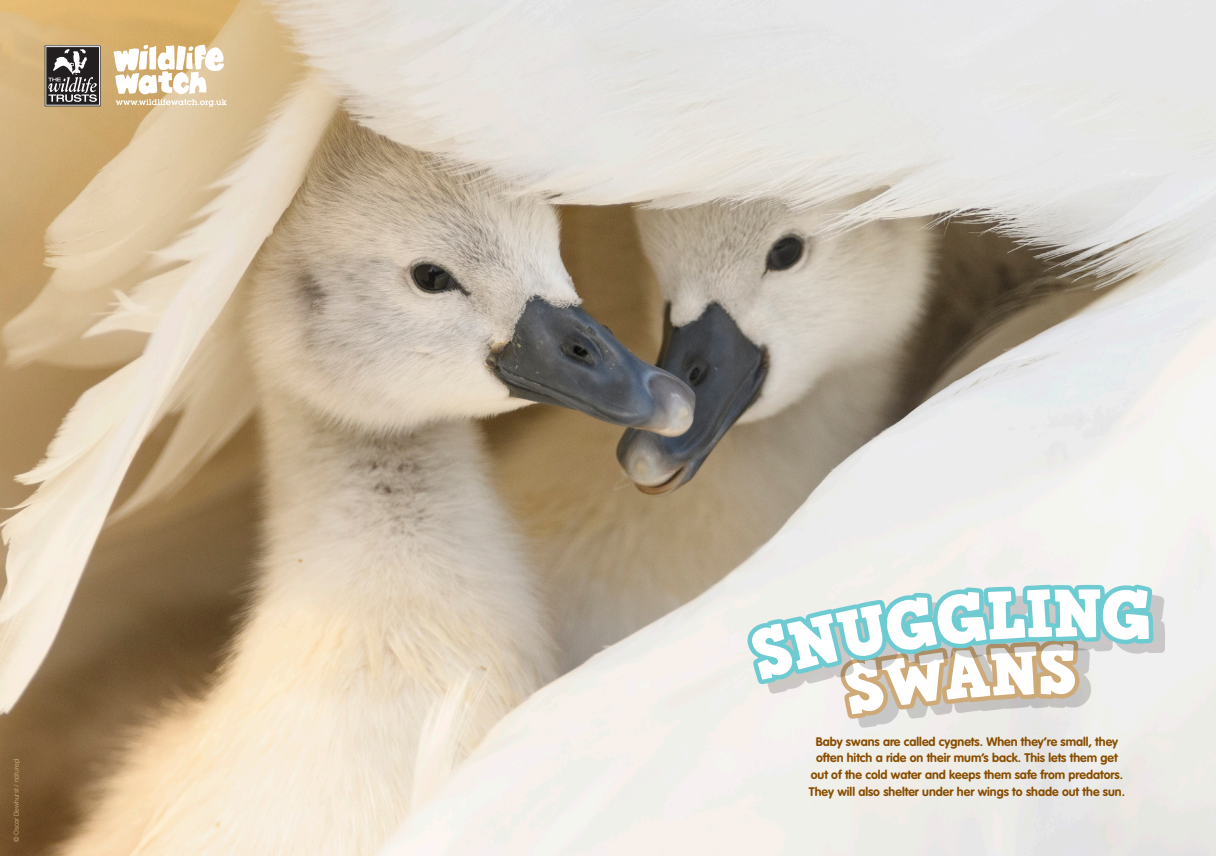
<style>
.page{position:relative;width:1216px;height:856px;background:#fff}
.page>*{position:absolute;margin:0;border:0;box-sizing:border-box;transform-origin:0 0}
.t1{font:67.02px "HVD Comic Serif Pro";color:#fff}
.t2{font:700 12.25px/16.6px "VAG Rounded";color:#884d00;text-align:center}
.t3{font:100 7px "VAG Rounded";color:#ceaa78}
</style>
<div class="page">
<img style="left:0;top:0;width:1215px;height:856px">
<svg style="left:113px;top:45px;width:113px;height:62px"></svg>
<svg style="left:45px;top:45px;width:56px;height:61px;background:#636061"></svg>
<div style="left:759px;top:594px;width:405px;height:99px;background:#231f20;opacity:.2"></div>
<svg style="left:743px;top:256px;width:411px;height:600px;background:#cccec7"></svg>
<p class="t3" style="left:12px;top:842px;width:86px;rotate:-90deg">© Oscar Dewhurst / naturepl</p>
<h1 class="t1" style="left:1053px;top:561px;width:50px">n</h1>
<h1 class="t1" style="left:1038px;top:618px;width:40px">s</h1>
<p class="t2" style="left:808px;top:733px;width:317px">Baby swans are called cygnets. When they’re small, they often hitch a ride on their mum’s back. This lets them get out of the cold water and keeps them safe from predators.<br>They will also shelter under her wings to shade out the sun.</p>
</div>
